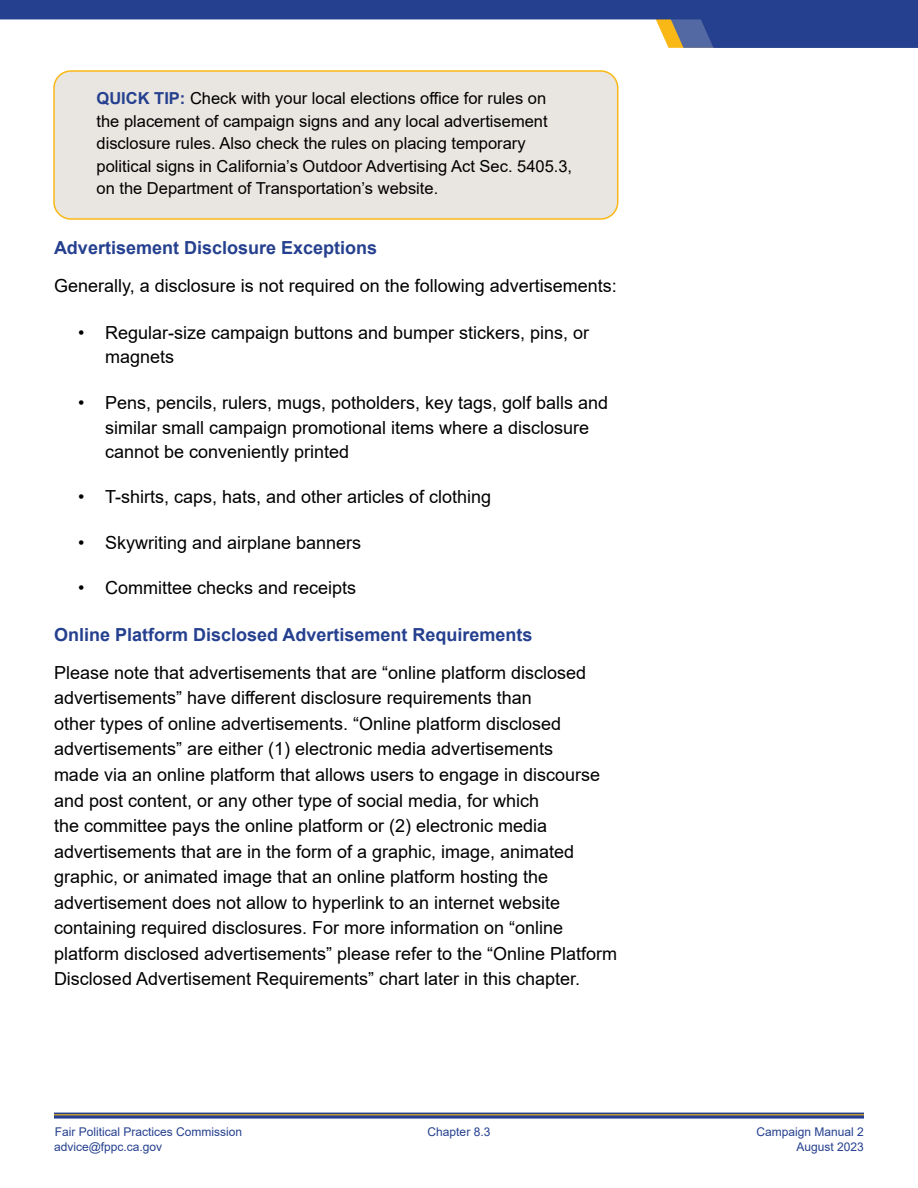
<style>
.page{position:relative;width:918px;height:1188px;background:#fff}
.page>*{position:absolute;margin:0;border:0;box-sizing:border-box;transform-origin:0 0}
.t1{font:18px/25.5px "Arial";color:#000}
.t2{font:700 18px "Arial";color:#25408f}
.t3{font:16.5px/22.5px "Arial";color:#000}
.t4{font:12px/15px "Arial";color:#25408f}
.s1{font-weight:700;color:#25408f}
</style>
<div class="page">
<svg style="left:54px;top:1113px;width:810px;height:6px;fill:#25408f"></svg>
<hr style="left:54px;top:1114px;width:810px;height:1px;background:#fab816">
<svg style="left:0;top:0;width:918px;height:48px;fill:#25408f"></svg>
<div style="left:54px;top:71px;width:564px;height:148px;background:#e9e5e0;border-radius:17px"></div>
<div style="left:53px;top:70px;width:565px;height:150px;border:2px solid #fab816;border-radius:17px"></div>
<p class="t3" style="left:97px;top:87px;width:477px"><span class="s1">QUICK TIP:</span> Check with your local elections office for rules on the placement of campaign signs and any local advertisement disclosure rules. Also check the rules on placing temporary political signs in California’s Outdoor Advertising Act Sec. 5405.3, on the Department of Transportation’s website.</p>
<h3 class="t2" style="left:54px;top:235px;width:325px">Advertisement Disclosure Exceptions</h3>
<p class="t1" style="left:54px;top:273px;width:564px">Generally, a disclosure is not required on the following advertisements:</p>
<p class="t1" style="left:105px;top:321px;width:486px;line-height:24px;text-indent:-27px">• Regular-size campaign buttons and bumper stickers, pins, or magnets</p>
<p class="t1" style="left:105px;top:390px;width:505px;line-height:24.8px;text-indent:-27px">• Pens, pencils, rulers, mugs, potholders, key tags, golf balls and similar small campaign promotional items where a disclosure cannot be conveniently printed</p>
<p class="t1" style="left:78px;top:484px;width:415px">• T-shirts, caps, hats, and other articles of clothing</p>
<p class="t1" style="left:78px;top:530px;width:285px">• Skywriting and airplane banners</p>
<p class="t1" style="left:78px;top:575px;width:280px">• Committee checks and receipts</p>
<h3 class="t2" style="left:54px;top:622px;width:480px">Online Platform Disclosed Advertisement Requirements</h3>
<p class="t1" style="left:54px;top:660px;width:565px">Please note that advertisements that are “online platform disclosed advertisements” have different disclosure requirements than<br>other types of online advertisements. “Online platform disclosed advertisements” are either (1) electronic media advertisements<br>made via an online platform that allows users to engage in discourse and post content, or any other type of social media, for which<br>the committee pays the online platform or (2) electronic media advertisements that are in the form of a graphic, image, animated graphic, or animated image that an online platform hosting the advertisement does not allow to hyperlink to an internet website containing required disclosures. For more information on “online platform disclosed advertisements” please refer to the “Online Platform Disclosed Advertisement Requirements” chart later in this chapter.</p>
<p class="t4" style="left:54px;top:1124px;width:190px">Fair Political Practices Commission advice@fppc.ca.gov</p>
<p class="t4" style="left:428px;top:1124px;width:64px">Chapter 8.3</p>
<p class="t4" style="left:757px;top:1124px;width:109px;text-align:right">Campaign Manual 2<br>August 2023</p>
</div>
